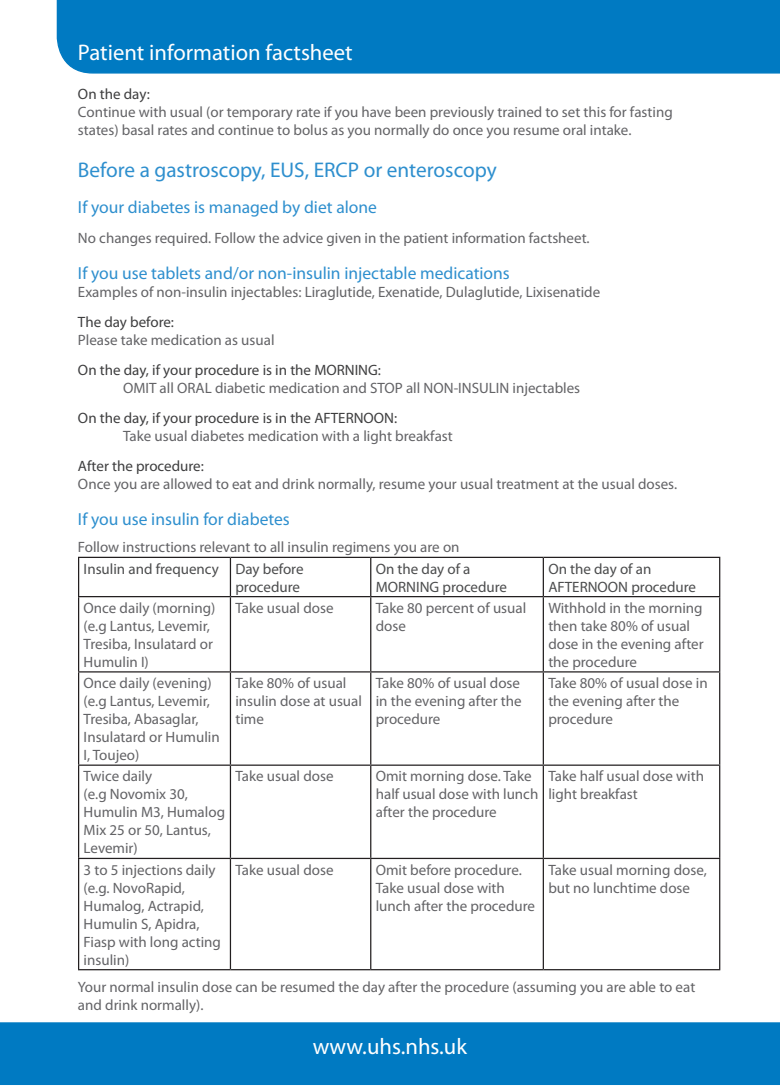
<style>
.page{position:relative;width:780px;height:1088px;background:#fff}
.page>*{position:absolute;margin:0;border:0;box-sizing:border-box;transform-origin:0 0}
.t1{font:22.62px "Myriad Pro";color:#fff}
.t2{font:21.25px "Myriad Pro";color:#2e8fce}
.t3{font:17.5px "Myriad Pro";color:#2e8fce}
.t4{font:15px/18px "Myriad Pro";color:#636366}
.t5{font:15px "Myriad Pro";color:#3e3e3f}
.t6{font:15px "Myriad Pro";color:#4b4c4d}
</style>
<div class="page">
<div style="left:1px;top:1023px;width:778px;height:61px;background:#007ac2"></div>
<div style="left:0;top:1022px;width:780px;height:63px;border:1px solid #007ac2"></div>
<div style="left:56px;top:0;width:724px;height:74px;background:#007ac2"></div>
<hr style="left:78px;top:557px;width:152px;height:1px;background:#231f20">
<hr style="left:78px;top:558px;width:1px;height:38px;background:#231f20">
<hr style="left:230px;top:557px;width:141px;height:1px;background:#231f20">
<hr style="left:230px;top:558px;width:1px;height:38px;background:#231f20">
<hr style="left:371px;top:557px;width:172px;height:1px;background:#231f20">
<hr style="left:370px;top:558px;width:1px;height:38px;background:#231f20">
<hr style="left:543px;top:557px;width:177px;height:1px;background:#231f20">
<hr style="left:542px;top:558px;width:2px;height:38px;background:#231f20">
<hr style="left:719px;top:558px;width:1px;height:38px;background:#231f20">
<hr style="left:78px;top:596px;width:152px;height:1px;background:#231f20">
<hr style="left:78px;top:597px;width:1px;height:74px;background:#231f20">
<hr style="left:230px;top:596px;width:141px;height:1px;background:#231f20">
<hr style="left:230px;top:597px;width:1px;height:74px;background:#231f20">
<hr style="left:371px;top:596px;width:172px;height:1px;background:#231f20">
<hr style="left:370px;top:597px;width:1px;height:74px;background:#231f20">
<hr style="left:543px;top:596px;width:177px;height:1px;background:#231f20">
<hr style="left:542px;top:597px;width:2px;height:74px;background:#231f20">
<hr style="left:719px;top:597px;width:1px;height:74px;background:#231f20">
<hr style="left:78px;top:671px;width:152px;height:1px;background:#231f20">
<hr style="left:78px;top:672px;width:1px;height:92px;background:#231f20">
<hr style="left:230px;top:671px;width:141px;height:1px;background:#231f20">
<hr style="left:230px;top:672px;width:1px;height:92px;background:#231f20">
<hr style="left:371px;top:671px;width:172px;height:1px;background:#231f20">
<hr style="left:370px;top:672px;width:1px;height:92px;background:#231f20">
<hr style="left:543px;top:671px;width:177px;height:1px;background:#231f20">
<hr style="left:542px;top:672px;width:2px;height:92px;background:#231f20">
<hr style="left:719px;top:672px;width:1px;height:92px;background:#231f20">
<hr style="left:78px;top:764px;width:152px;height:2px;background:#231f20">
<hr style="left:78px;top:766px;width:1px;height:92px;background:#231f20">
<hr style="left:230px;top:764px;width:141px;height:2px;background:#231f20">
<hr style="left:230px;top:766px;width:1px;height:92px;background:#231f20">
<hr style="left:371px;top:764px;width:172px;height:2px;background:#231f20">
<hr style="left:370px;top:766px;width:1px;height:92px;background:#231f20">
<hr style="left:543px;top:764px;width:177px;height:2px;background:#231f20">
<hr style="left:542px;top:766px;width:2px;height:92px;background:#231f20">
<hr style="left:719px;top:766px;width:1px;height:92px;background:#231f20">
<hr style="left:78px;top:858px;width:152px;height:1px;background:#231f20">
<hr style="left:78px;top:859px;width:1px;height:110px;background:#231f20">
<hr style="left:230px;top:858px;width:141px;height:1px;background:#231f20">
<hr style="left:230px;top:859px;width:1px;height:110px;background:#231f20">
<hr style="left:371px;top:858px;width:172px;height:1px;background:#231f20">
<hr style="left:370px;top:859px;width:1px;height:110px;background:#231f20">
<hr style="left:543px;top:858px;width:177px;height:1px;background:#231f20">
<hr style="left:542px;top:859px;width:2px;height:110px;background:#231f20">
<hr style="left:719px;top:859px;width:1px;height:110px;background:#231f20">
<hr style="left:78px;top:969px;width:152px;height:1px;background:#231f20">
<hr style="left:230px;top:969px;width:141px;height:1px;background:#231f20">
<hr style="left:371px;top:969px;width:172px;height:1px;background:#231f20">
<hr style="left:543px;top:969px;width:177px;height:1px;background:#231f20">
<p class="t1" style="left:78px;top:39px;width:276px">Patient information factsheet</p>
<p class="t5" style="left:78px;top:85px;width:73px">On the day:</p>
<p class="t4" style="left:78px;top:103px;width:596px">Continue with usual (or temporary rate if you have been previously trained to set this for fasting states) basal rates and continue to bolus as you normally do once you resume oral intake.</p>
<p class="t2" style="left:78px;top:157px;width:420px">Before a gastroscopy, EUS, ERCP or enteroscopy</p>
<p class="t3" style="left:78px;top:196px;width:300px">If your diabetes is managed by diet alone</p>
<p class="t4" style="left:78px;top:229px;width:513px">No changes required. Follow the advice given in the patient information factsheet.</p>
<p class="t3" style="left:78px;top:262px;width:433px">If you use tablets and/or non-insulin injectable medications</p>
<p class="t4" style="left:78px;top:283px;width:523px">Examples of non-insulin injectables: Liraglutide, Exenatide, Dulaglutide, Lixisenatide</p>
<p class="t5" style="left:78px;top:313px;width:98px">The day before:</p>
<p class="t4" style="left:78px;top:331px;width:198px">Please take medication as usual</p>
<p class="t5" style="left:78px;top:361px;width:304px">On the day, if your procedure is in the MORNING:</p>
<p class="t4" style="left:123px;top:379px;width:458px">OMIT all ORAL diabetic medication and STOP all NON-INSULIN injectables</p>
<p class="t5" style="left:78px;top:409px;width:321px">On the day, if your procedure is in the AFTERNOON:</p>
<p class="t4" style="left:123px;top:427px;width:331px">Take usual diabetes medication with a light breakfast</p>
<p class="t5" style="left:78px;top:457px;width:127px">After the procedure:</p>
<p class="t4" style="left:78px;top:475px;width:600px">Once you are allowed to eat and drink normally, resume your usual treatment at the usual doses.</p>
<p class="t3" style="left:78px;top:508px;width:213px">If you use insulin for diabetes</p>
<p class="t4" style="left:78px;top:537px;width:383px">Follow instructions relevant to all insulin regimens you are on</p>
<p class="t6" style="left:84px;top:559px;width:137px">Insulin and frequency</p>
<p class="t6" style="left:235px;top:559px;width:70px">Day before</p>
<p class="t6" style="left:235px;top:577px;width:66px">procedure</p>
<p class="t6" style="left:376px;top:559px;width:96px">On the day of a</p>
<p class="t6" style="left:376px;top:577px;width:133px">MORNING procedure</p>
<p class="t6" style="left:548px;top:559px;width:104px">On the day of an</p>
<p class="t6" style="left:548px;top:577px;width:149px">AFTERNOON procedure</p>
<p class="t4" style="left:84px;top:599px;width:133px">Once daily (morning) (e.g Lantus, Levemir,<br>Tresiba, Insulatard or<br>Humulin I)</p>
<p class="t4" style="left:235px;top:599px;width:100px">Take usual dose</p>
<p class="t4" style="left:376px;top:599px;width:152px">Take 80 percent of usual</p>
<p class="t4" style="left:376px;top:617px;width:32px">dose</p>
<p class="t4" style="left:548px;top:599px;width:157px">Withhold in the morning then take 80% of usual dose in the evening after the procedure</p>
<p class="t4" style="left:84px;top:674px;width:130px">Once daily (evening)</p>
<p class="t4" style="left:84px;top:692px;width:138px">(e.g Lantus, Levemir,<br>Tresiba, Abasaglar,<br>Insulatard or Humulin<br>I, Toujeo)</p>
<p class="t4" style="left:84px;top:767px;width:70px">Twice daily</p>
<p class="t4" style="left:84px;top:785px;width:106px">(e.g Novomix 30,</p>
<p class="t4" style="left:84px;top:803px;width:143px">Humulin M3, Humalog<br>Mix 25 or 50, Lantus,<br>Levemir)</p>
<p class="t4" style="left:84px;top:860px;width:133px">3 to 5 injections daily (e.g. NovoRapid,</p>
<p class="t4" style="left:84px;top:896px;width:139px">Humalog, Actrapid,<br>Humulin S, Apidra,<br>Fiasp with long acting insulin)</p>
<p class="t4" style="left:235px;top:674px;width:128px">Take 80% of usual insulin dose at usual time</p>
<p class="t4" style="left:376px;top:674px;width:147px;text-align:justify">Take 80% of usual dose in the evening after the procedure</p>
<p class="t4" style="left:548px;top:674px;width:161px">Take 80% of usual dose in the evening after the</p>
<p class="t4" style="left:548px;top:710px;width:66px">procedure</p>
<p class="t4" style="left:235px;top:767px;width:100px">Take usual dose</p>
<p class="t4" style="left:376px;top:767px;width:164px">Omit morning dose. Take half usual dose with lunch after the procedure</p>
<p class="t4" style="left:548px;top:767px;width:157px">Take half usual dose with light breakfast</p>
<p class="t4" style="left:235px;top:860px;width:100px">Take usual dose</p>
<p class="t4" style="left:376px;top:860px;width:148px">Omit before procedure.</p>
<p class="t4" style="left:376px;top:878px;width:161px">Take usual dose with lunch after the procedure</p>
<p class="t4" style="left:548px;top:860px;width:160px">Take usual morning dose, but no lunchtime dose</p>
<p class="t4" style="left:78px;top:978px;width:618px">Your normal insulin dose can be resumed the day after the procedure (assuming you are able to eat and drink normally).</p>
<p class="t1" style="left:312px;top:1032px;width:156px">www.uhs.nhs.uk</p>
</div>
